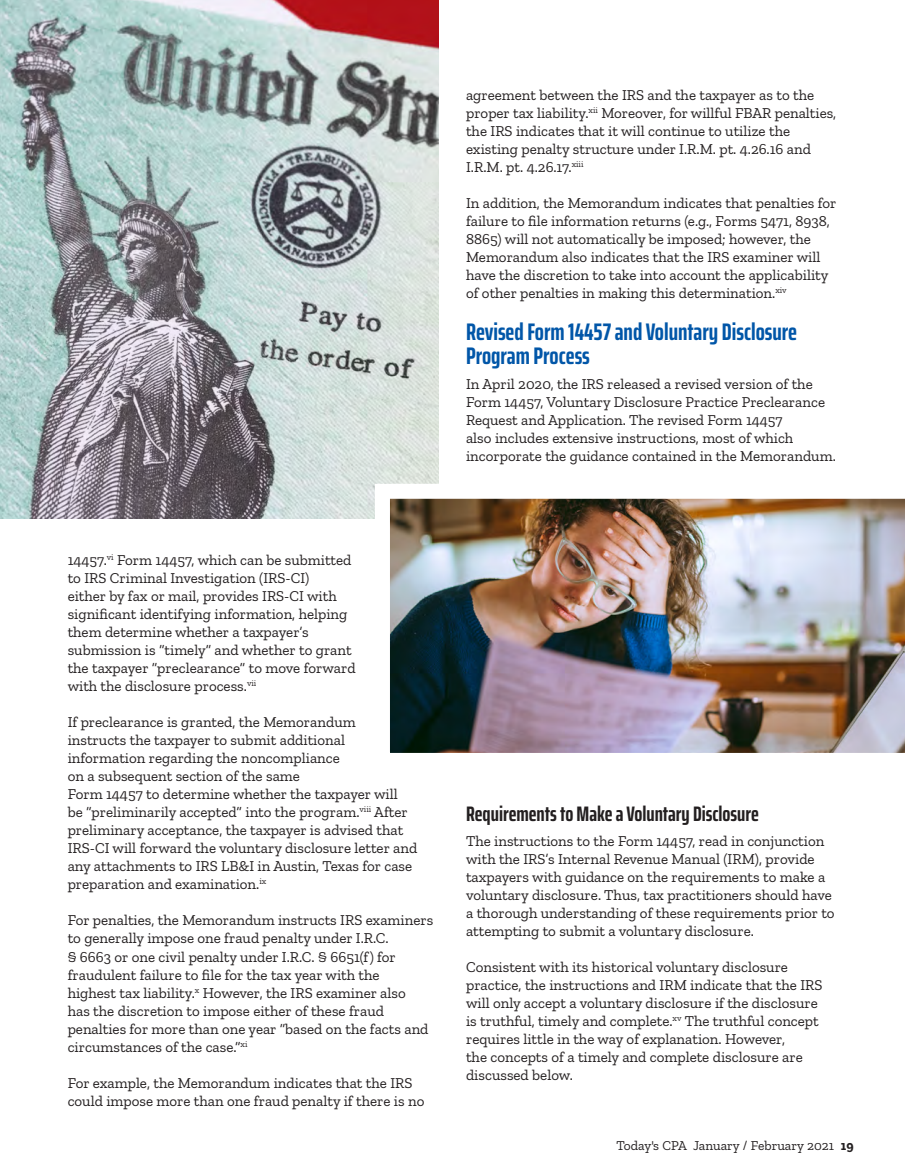
<style>
.page{position:relative;width:905px;height:1175px;background:#fff}
.page>*{position:absolute;margin:0;border:0;box-sizing:border-box;transform-origin:0 0}
.t1{font:700 extra-condensed 24px/24px "Saira";color:#0156a8}
.t2{font:700 extra-condensed 21px "Saira";color:#231f20}
.t3{font:15px/18px "Zilla Slab";color:#231f20}
.t4{font:13.5px "Zilla Slab";color:#231f20}
.s1{font-weight:700}
</style>
<div class="page">
<img style="left:0;top:0;width:439px;height:518px">
<img style="left:375px;top:484px;width:529px;height:269px">
<p class="t3" style="left:466px;top:86px;width:372px">agreement between the IRS and the taxpayer as to the proper tax liability.<sup>xii</sup> Moreover, for willful FBAR penalties, the IRS indicates that it will continue to utilize the existing penalty structure under I.R.M. pt. 4.26.16 and I.R.M. pt. 4.26.17.<sup>xiii</sup></p>
<p class="t3" style="left:466px;top:194px;width:372px">In addition, the Memorandum indicates that penalties for failure to file information returns (e.g., Forms 5471, 8938, 8865) will not automatically be imposed; however, the Memorandum also indicates that the IRS examiner will have the discretion to take into account the applicability of other penalties in making this determination.<sup>xiv</sup></p>
<h1 class="t1" style="left:466px;top:319px;width:332px">Revised Form 14457 and Voluntary Disclosure<br>Program Process</h1>
<p class="t3" style="left:466px;top:375px;width:371px">In April 2020, the IRS released a revised version of the Form 14457, Voluntary Disclosure Practice Preclearance Request and Application. The revised Form 14457<br>also includes extensive instructions, most of which incorporate the guidance contained in the Memorandum.</p>
<p class="t3" style="left:68px;top:551px;width:289px">14457.<sup>vi</sup> Form 14457, which can be submitted to IRS Criminal Investigation (IRS-CI)<br>either by fax or mail, provides IRS-CI with significant identifying information, helping them determine whether a taxpayer’s submission is “timely” and whether to grant the taxpayer “preclearance” to move forward with the disclosure process.<sup>vii</sup></p>
<p class="t3" style="left:68px;top:713px;width:351px">If preclearance is granted, the Memorandum instructs the taxpayer to submit additional information regarding the noncompliance<br>on a subsequent section of the same<br>Form 14457 to determine whether the taxpayer will<br>be “preliminarily accepted” into the program.<sup>viii</sup> After preliminary acceptance, the taxpayer is advised that IRS-CI will forward the voluntary disclosure letter and any attachments to IRS LB&amp;I in Austin, Texas for case preparation and examination.<sup>ix</sup></p>
<p class="t3" style="left:68px;top:911px;width:367px">For penalties, the Memorandum instructs IRS examiners to generally impose one fraud penalty under I.R.C.<br>§ 6663 or one civil penalty under I.R.C. § 6651(f) for fraudulent failure to file for the tax year with the<br>highest tax liability.<sup>x</sup> However, the IRS examiner also<br>has the discretion to impose either of these fraud penalties for more than one year “based on the facts and circumstances of the case.”<sup>xi</sup></p>
<p class="t3" style="left:68px;top:1073px;width:358px">For example, the Memorandum indicates that the IRS could impose more than one fraud penalty if there is no</p>
<h2 class="t2" style="left:466px;top:798px;width:294px">Requirements to Make a Voluntary Disclosure</h2>
<p class="t3" style="left:466px;top:832px;width:370px">The instructions to the Form 14457, read in conjunction with the IRS’s Internal Revenue Manual (IRM), provide taxpayers with guidance on the requirements to make a voluntary disclosure. Thus, tax practitioners should have a thorough understanding of these requirements prior to attempting to submit a voluntary disclosure.</p>
<p class="t3" style="left:466px;top:958px;width:358px">Consistent with its historical voluntary disclosure practice, the instructions and IRM indicate that the IRS will only accept a voluntary disclosure if the disclosure is truthful, timely and complete.<sup>xv</sup> The truthful concept requires little in the way of explanation. However,<br>the concepts of a timely and complete disclosure are discussed below.</p>
<p class="t4" style="left:616px;top:1138px;width:238px">Today's CPA January / February 2021 <span class="s1">19</span></p>
</div>
